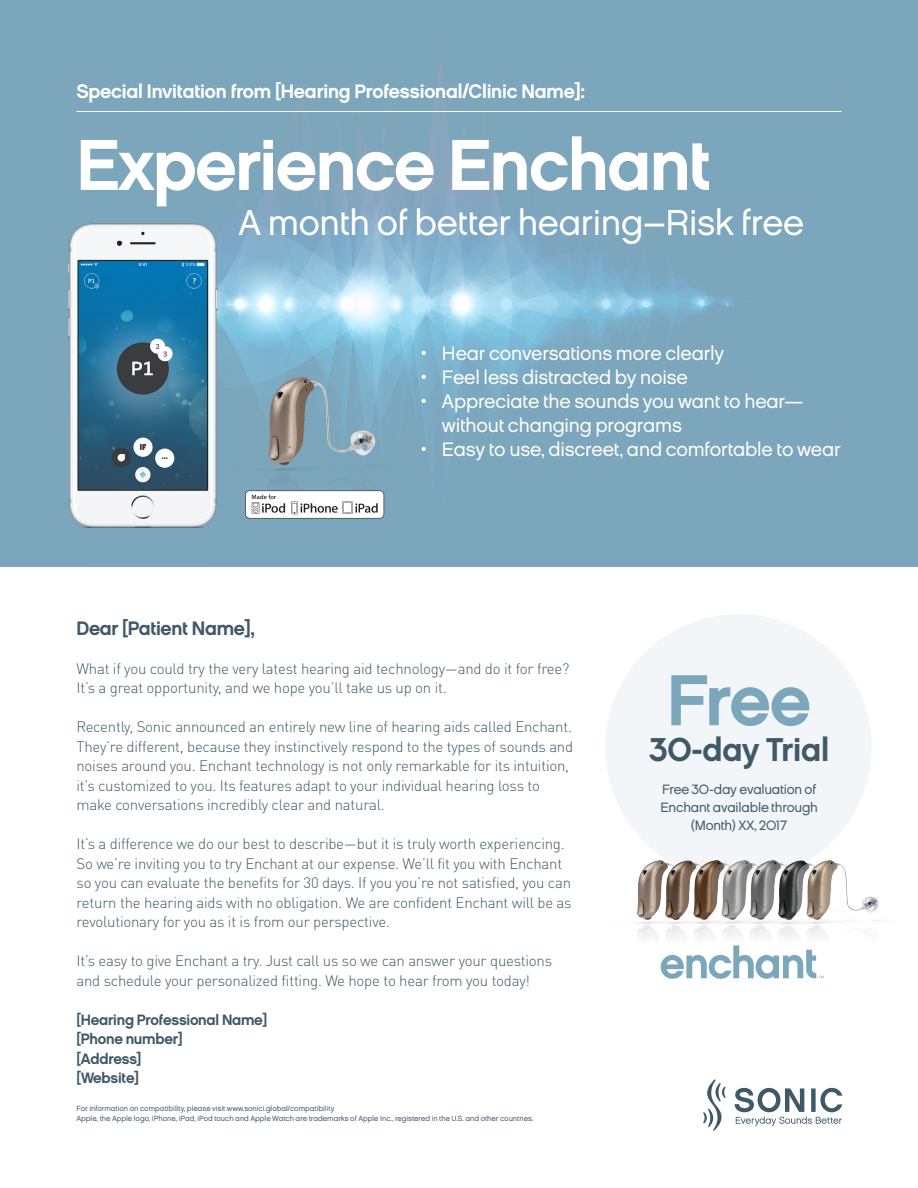
<style>
.page{position:relative;width:918px;height:1188px;background:#fff}
.page>*{position:absolute;margin:0;border:0;box-sizing:border-box;transform-origin:0 0}
.subtitle1{font:700 72px "Sonic Chalet";letter-spacing:-.02em;color:#fff}
.caption1--left-align{font:700 72px "Sonic Chalet";color:#7ba6bb}
.subtitle1-2{font:36px "Sonic Chalet";letter-spacing:-.01em;color:#fff}
.caption1--left-align-2{font:700 33px "Sonic Chalet";letter-spacing:-.005em;color:#405968}
.subtitle1-3{font:19.5px/24px "Sonic Chalet";letter-spacing:-.01em;color:#fff}
.subtitle1-4{font:700 19.5px "Sonic Chalet";letter-spacing:-.01em;color:#fff}
.caption1--left-align-3{font:700 19.5px "Sonic Chalet";letter-spacing:-.015em;color:#405968}
.caption1--left-align-4{font:300 15px/19.5px "DIN Pro";letter-spacing:-.015em;color:#405968}
.caption1--left-align-5{font:700 15px "Sonic Chalet";letter-spacing:-.015em;color:#405968}
.caption1--left-align-6{font:13.5px/18px "Sonic Chalet";letter-spacing:-.015em;color:#405968;text-align:center}
.copyright_info{font:7.5px "Sonic Chalet";color:#405968}
</style>
<div class="page">
<div style="left:605px;top:614px;width:267px;height:267px;background:#f2f6f8;border-radius:50%"></div>
<img style="left:0;top:0;width:918px;height:567px">
<svg style="left:735px;top:1088px;width:107px;height:38px"></svg>
<svg style="left:703px;top:1079px;width:23px;height:52px"></svg>
<hr style="left:76px;top:111px;width:766px;height:1px;background:#fff">
<img style="left:637px;top:849px;width:242px;height:89px">
<svg style="left:661px;top:945px;width:163px;height:34px"></svg>
<svg style="left:245px;top:491px;width:139px;height:28px"></svg>
<p class="subtitle1-4" style="left:76px;top:79px;width:510px">Special Invitation from [Hearing Professional/Clinic Name]:</p>
<p class="subtitle1" style="left:76px;top:121px;width:636px">Experience Enchant</p>
<p class="subtitle1-2" style="left:238px;top:200px;width:567px">A month of better hearing–Risk free</p>
<p class="subtitle1-3" style="left:421px;top:341px;width:305px">• Hear conversations more clearly</p>
<p class="subtitle1-3" style="left:421px;top:365px;width:269px">• Feel less distracted by noise</p>
<p class="subtitle1-3" style="left:442px;top:389px;width:363px;text-indent:-21px">• Appreciate the sounds you want to hear— without changing programs</p>
<p class="subtitle1-3" style="left:421px;top:437px;width:422px">• Easy to use, discreet, and comfortable to wear</p>
<p class="caption1--left-align-3" style="left:76px;top:616px;width:180px">Dear [Patient Name],</p>
<p class="caption1--left-align-4" style="left:76px;top:657px;width:494px">What if you could try the very latest hearing aid technology—and do it for free?<br>It’s a great opportunity, and we hope you’ll take us up on it.</p>
<p class="caption1--left-align-4" style="left:76px;top:716px;width:498px">Recently, Sonic announced an entirely new line of hearing aids called Enchant.<br>They’re different, because they instinctively respond to the types of sounds and noises around you. Enchant technology is not only remarkable for its intuition, it’s customized to you. Its features adapt to your individual hearing loss to make conversations incredibly clear and natural.</p>
<p class="caption1--left-align-4" style="left:76px;top:833px;width:497px">It’s a difference we do our best to describe—but it is truly worth experiencing.<br>So we’re inviting you to try Enchant at our expense. We’ll fit you with Enchant so you can evaluate the benefits for 30 days. If you you’re not satisfied, you can return the hearing aids with no obligation. We are confident Enchant will be as revolutionary for you as it is from our perspective.</p>
<p class="caption1--left-align-4" style="left:76px;top:950px;width:477px">It’s easy to give Enchant a try. Just call us so we can answer your questions and schedule your personalized fitting. We hope to hear from you today!</p>
<p class="caption1--left-align-5" style="left:76px;top:1010px;width:192px">[Hearing Professional Name]</p>
<p class="caption1--left-align-5" style="left:76px;top:1030px;width:108px">[Phone number]</p>
<p class="caption1--left-align-5" style="left:76px;top:1049px;width:67px">[Address]</p>
<p class="caption1--left-align-5" style="left:76px;top:1069px;width:64px">[Website]</p>
<p class="copyright_info" style="left:76px;top:1103px;width:259px">For information on compatibility, please visit www.sonici.global/compatibility</p>
<p class="copyright_info" style="left:76px;top:1114px;width:458px">Apple, the Apple logo, iPhone, iPad, iPod touch and Apple Watch are trademarks of Apple Inc., registered in the U.S. and other countries.</p>
<p class="caption1--left-align" style="left:667px;top:656px;width:145px">Free</p>
<p class="caption1--left-align-2" style="left:649px;top:730px;width:182px">30-day Trial</p>
<p class="caption1--left-align-6" style="left:660px;top:780px;width:159px">Free 30-day evaluation of<br>Enchant available through (Month) XX, 2017</p>
</div>
